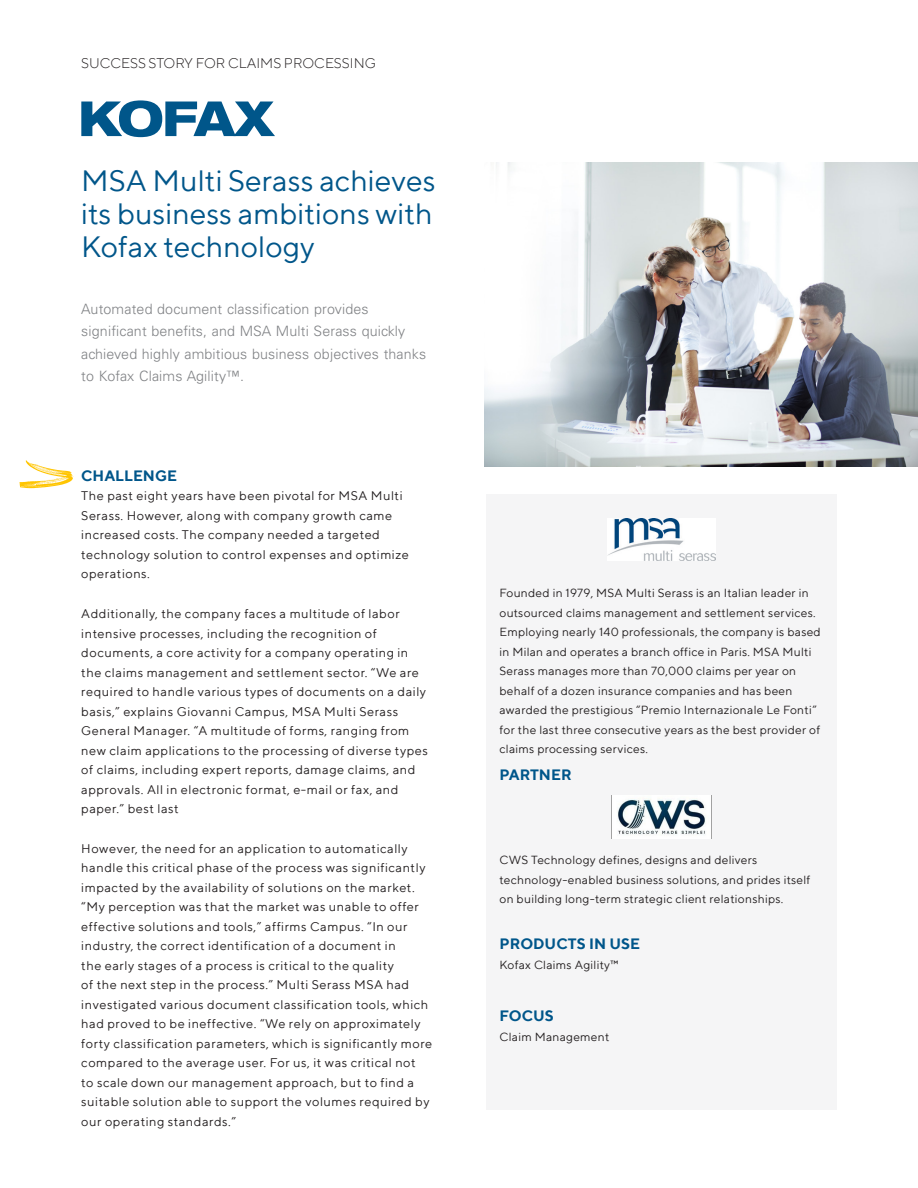
<style>
.page{position:relative;width:918px;height:1188px;background:#fff}
.page>*{position:absolute;margin:0;border:0;box-sizing:border-box;transform-origin:0 0}
.t1{font:30px/33px "TT Norms";color:#00568a;text-align:justify}
.body_copy{font:700 15px "TT Norms";color:#00568a}
.body_copy-2{font:300 14.25px/22.5px "Univers LT Std";letter-spacing:.01em;color:#808285}
.document_label{font:300 14.25px "TT Norms";color:#231f20}
.t2{font:12.75px/19.5px "TT Norms";letter-spacing:.04em;color:#231f20}
.body_copy-3{font:12px/19.5px "TT Norms";letter-spacing:.02em;color:#231f20}
</style>
<div class="page">
<img style="left:484px;top:162px;width:434px;height:304px">
<div style="left:486px;top:495px;width:351px;height:615px;background:#f5f5f6"></div>
<img style="left:608px;top:518px;width:108px;height:43px">
<svg style="left:81px;top:100px;width:194px;height:37px"></svg>
<svg style="left:19px;top:460px;width:54px;height:28px"></svg>
<img style="left:618px;top:800px;width:87px;height:34px">
<p class="document_label" style="left:81px;top:54px;width:296px">SUCCESS STORY FOR CLAIMS PROCESSING</p>
<p class="t1" style="left:81px;top:163px;width:356px">MSA Multi Serass achieves its business ambitions with Kofax technology</p>
<p class="body_copy-2" style="left:81px;top:298px;width:347px">Automated document classification provides significant benefits, and MSA Multi Serass quickly achieved highly ambitious business objectives thanks to Kofax Claims Agility™.</p>
<p class="body_copy" style="left:81px;top:466px;width:97px">CHALLENGE</p>
<p class="t2" style="left:81px;top:486px;width:329px">The past eight years have been pivotal for MSA Multi Serass. However, along with company growth came increased costs. The company needed a targeted technology solution to control expenses and optimize operations.</p>
<p class="t2" style="left:81px;top:604px;width:348px">Additionally, the company faces a multitude of labor intensive processes, including the recognition of documents, a core activity for a company operating in the claims management and settlement sector. “We are required to handle various types of documents on a daily basis,” explains Giovanni Campus, MSA Multi Serass General Manager. “A multitude of forms, ranging from new claim applications to the processing of diverse types of claims, including expert reports, damage claims, and approvals. All in electronic format, e-mail or fax, and paper.” best last</p>
<p class="t2" style="left:81px;top:838px;width:353px">However, the need for an application to automatically handle this critical phase of the process was significantly impacted by the availability of solutions on the market. “My perception was that the market was unable to offer effective solutions and tools,” affirms Campus. “In our industry, the correct identification of a document in<br>the early stages of a process is critical to the quality<br>of the next step in the process.” Multi Serass MSA had investigated various document classification tools, which had proved to be ineffective. “We rely on approximately forty classification parameters, which is significantly more compared to the average user. For us, it was critical not<br>to scale down our management approach, but to find a suitable solution able to support the volumes required by our operating standards.”</p>
<p class="body_copy-3" style="left:500px;top:583px;width:323px">Founded in 1979, MSA Multi Serass is an Italian leader in outsourced claims management and settlement services.<br>Employing nearly 140 professionals, the company is based in Milan and operates a branch office in Paris. MSA Multi Serass manages more than 70,000 claims per year on behalf of a dozen insurance companies and has been awarded the prestigious “Premio Internazionale Le Fonti” for the last three consecutive years as the best provider of claims processing services.</p>
<p class="body_copy" style="left:500px;top:765px;width:74px">PARTNER</p>
<p class="body_copy-3" style="left:500px;top:850px;width:312px">CWS Technology defines, designs and delivers technology-enabled business solutions, and prides itself on building long-term strategic client relationships.</p>
<p class="body_copy" style="left:500px;top:935px;width:142px">PRODUCTS IN USE</p>
<p class="body_copy-3" style="left:500px;top:955px;width:120px">Kofax Claims Agility™</p>
<p class="body_copy" style="left:500px;top:1007px;width:56px">FOCUS</p>
<p class="body_copy-3" style="left:500px;top:1027px;width:111px">Claim Management</p>
</div>
